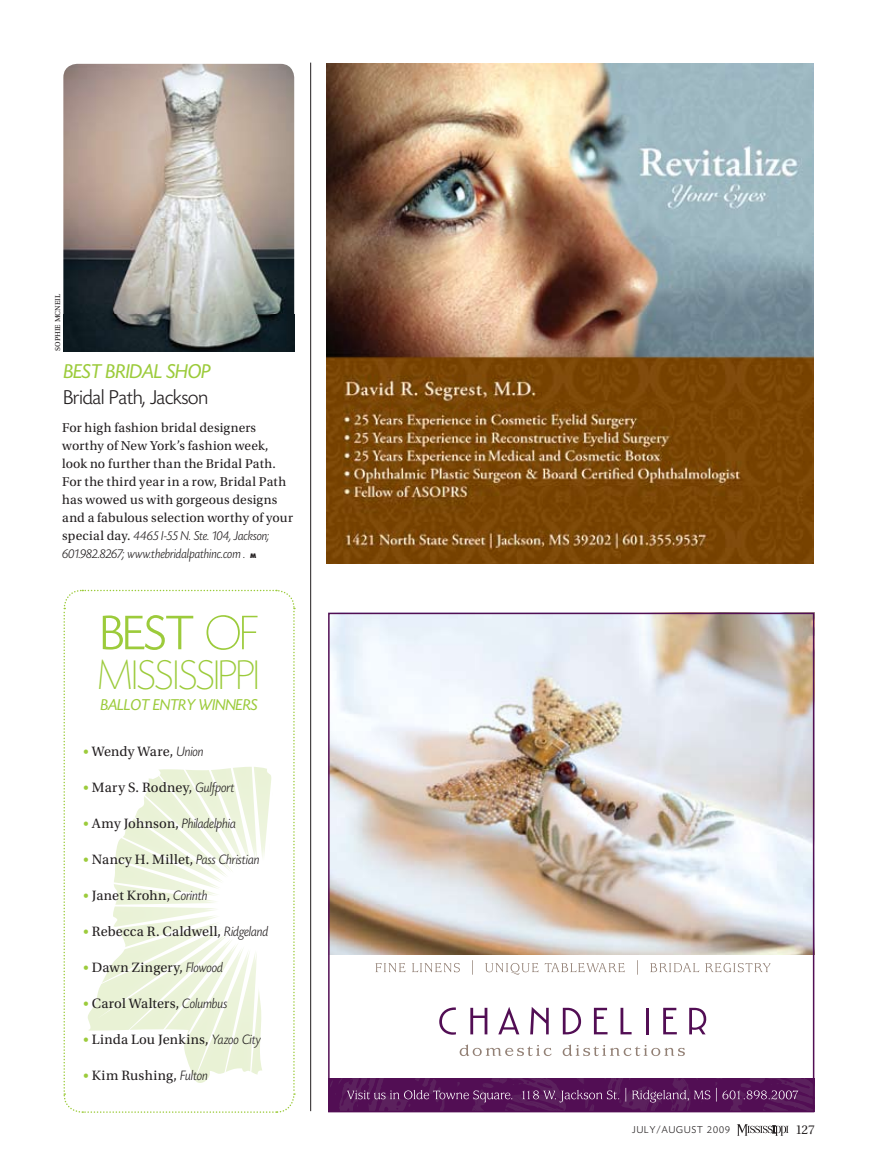
<style>
.page{position:relative;width:878px;height:1175px;background:#fff}
.page>*{position:absolute;margin:0;border:0;box-sizing:border-box;transform-origin:0 0}
.t1{font:300 51px "Today Sans HEFOP";color:#9ccb3b}
.t2{font:200 43.5px "Today Sans HEFOP";color:#9ccb3b}
.t3{font:300 21px "Today Sans HEFOP";color:#231f20}
.t4{font:italic 21px "Today Sans HEFOP";color:#9ccb3b}
.t5{font:italic 16.5px "Today Sans HEFOP";color:#9ccb3b}
.t6{font:16.5px "Utopia Headline";color:#231f20}
.t7{font:14.25px "Utopia Std";letter-spacing:.01em;color:#231f20}
.t8{font:14.25px "Utopia Std";letter-spacing:.03em;color:#231f20}
.t9{font:italic 300 14.25px "Today Sans HEFOP";letter-spacing:.005em;color:#231f20}
.t10{font:13.5px/18px "Utopia Std";letter-spacing:.015em;color:#231f20}
.t11{font:italic 300 13.5px/18px "Today Sans HEFOP";letter-spacing:.01em;color:#231f20}
.t12{font:300 10.5px "Today Sans HEFOP";letter-spacing:.1em;color:#231f20}
.t13{font:7.5px "Utopia Std Capt";letter-spacing:.01em;color:#231f20}
.t14{font:800 6px "Futura";color:#231f20;scale:.95 1}
.s1{font-family:"Utopia Std";font-weight:400;font-style:normal}
.s2{font-weight:200}
.s3{color:#9ccb3b}
.s4{font-family:"Today Sans HEFOP";font-weight:300;font-style:italic}
.s5{font-family:"Utopia Std";font-weight:400;font-style:normal;color:#9ccb3b}
</style>
<div class="page">
<svg style="left:737px;top:1124px;width:51px;height:11px"></svg>
<hr style="left:310px;top:63px;width:1px;height:1048px;background:#231f20">
<img style="left:63px;top:64px;width:231px;height:250px">
<svg style="left:63px;top:589px;width:232px;height:524px"></svg>
<img style="left:63px;top:314px;width:232px;height:37px">
<img style="left:327px;top:63px;width:486px;height:500px">
<img style="left:331px;top:615px;width:480px;height:339px">
<svg style="left:375px;top:960px;width:395px;height:14px"></svg>
<svg style="left:331px;top:1078px;width:480px;height:31px"></svg>
<svg style="left:459px;top:1044px;width:92px;height:12px"></svg>
<svg style="left:562px;top:1044px;width:122px;height:12px"></svg>
<svg style="left:439px;top:1007px;width:17px;height:27px"></svg>
<svg style="left:470px;top:1007px;width:17px;height:27px"></svg>
<svg style="left:498px;top:1007px;width:21px;height:27px"></svg>
<svg style="left:530px;top:1007px;width:18px;height:27px"></svg>
<svg style="left:563px;top:1007px;width:18px;height:27px"></svg>
<svg style="left:594px;top:1007px;width:13px;height:27px"></svg>
<svg style="left:620px;top:1007px;width:11px;height:27px"></svg>
<hr style="left:645px;top:1007px;width:3px;height:27px;background:#520e54">
<svg style="left:663px;top:1007px;width:13px;height:27px"></svg>
<svg style="left:689px;top:1007px;width:17px;height:27px"></svg>
<div style="left:328px;top:612px;width:486px;height:500px;border:2px solid #520e54"></div>
<p class="t13" style="left:54px;top:351px;width:59px;rotate:-90deg">sophie mcneil</p>
<h3 class="t4" style="left:63px;top:360px;width:53px">best BRIDAL</h3>
<h3 class="t4" style="left:167px;top:360px;width:45px">SHOP</h3>
<h3 class="t3" style="left:63px;top:386px;width:146px">Bridal Path, Jackson</h3>
<p class="t10" style="left:62px;top:419px;width:232px">For high fashion bridal designers worthy of New York’s fashion week, look no further than the Bridal Path.<br>For the third year in a row, Bridal Path has wowed us with gorgeous designs and a fabulous selection worthy of your</p>
<p class="t11" style="left:62px;top:527px;width:208px"><span class="s1">special day.</span> 4465 I-55 N. Ste. 104, Jackson;<br>601.982.8267; www.thebridalpathinc.com .</p>
<p class="t14" style="left:250px;top:552px;width:8px">M</p>
<h1 class="t1" style="left:100px;top:606px;width:159px">BEST <span class="s2">OF</span></h1>
<h2 class="t2" style="left:98px;top:652px;width:163px">MISSISSIPPI</h2>
<p class="t5" style="left:100px;top:696px;width:10px">BALLOT</p>
<p class="t5" style="left:153px;top:696px;width:92px">ENTR Y WINNERS</p>
<p class="t7" style="left:83px;top:744px;width:122px"><span class="s3">•</span> Wendy Ware, <span class="s4">Union</span></p>
<p class="t7" style="left:83px;top:780px;width:153px"><span class="s3">•</span> Mary S. Rodney, <span class="s4">Gulfport</span></p>
<p class="t9" style="left:83px;top:816px;width:154px"><span class="s5">•</span> <span class="s1">Amy Johnson,</span> Philadelphia</p>
<p class="t8" style="left:83px;top:852px;width:178px"><span class="s3">•</span> Nancy H. Millet, <span class="s4">Pass Christian</span></p>
<p class="t7" style="left:83px;top:888px;width:126px"><span class="s3">•</span> Janet Krohn, <span class="s4">Corinth</span></p>
<p class="t7" style="left:83px;top:924px;width:187px"><span class="s3">•</span> Rebecca R. Caldwell, <span class="s4">Ridgeland</span></p>
<p class="t7" style="left:83px;top:960px;width:141px"><span class="s3">•</span> Dawn Zingery, <span class="s4">Flowood</span></p>
<p class="t7" style="left:83px;top:996px;width:145px"><span class="s3">•</span> Carol Walters, <span class="s4">Columbus</span></p>
<p class="t7" style="left:83px;top:1032px;width:179px"><span class="s3">•</span> Linda Lou Jenkins, <span class="s4">Yazoo City</span></p>
<p class="t7" style="left:83px;top:1068px;width:126px"><span class="s3">•</span> Kim Rushing, <span class="s4">Fulton</span></p>
<p class="t12" style="left:632px;top:1124px;width:99px">JULY/AUGUST 2009</p>
<p class="t6" style="left:796px;top:1121px;width:20px">127</p>
</div>
